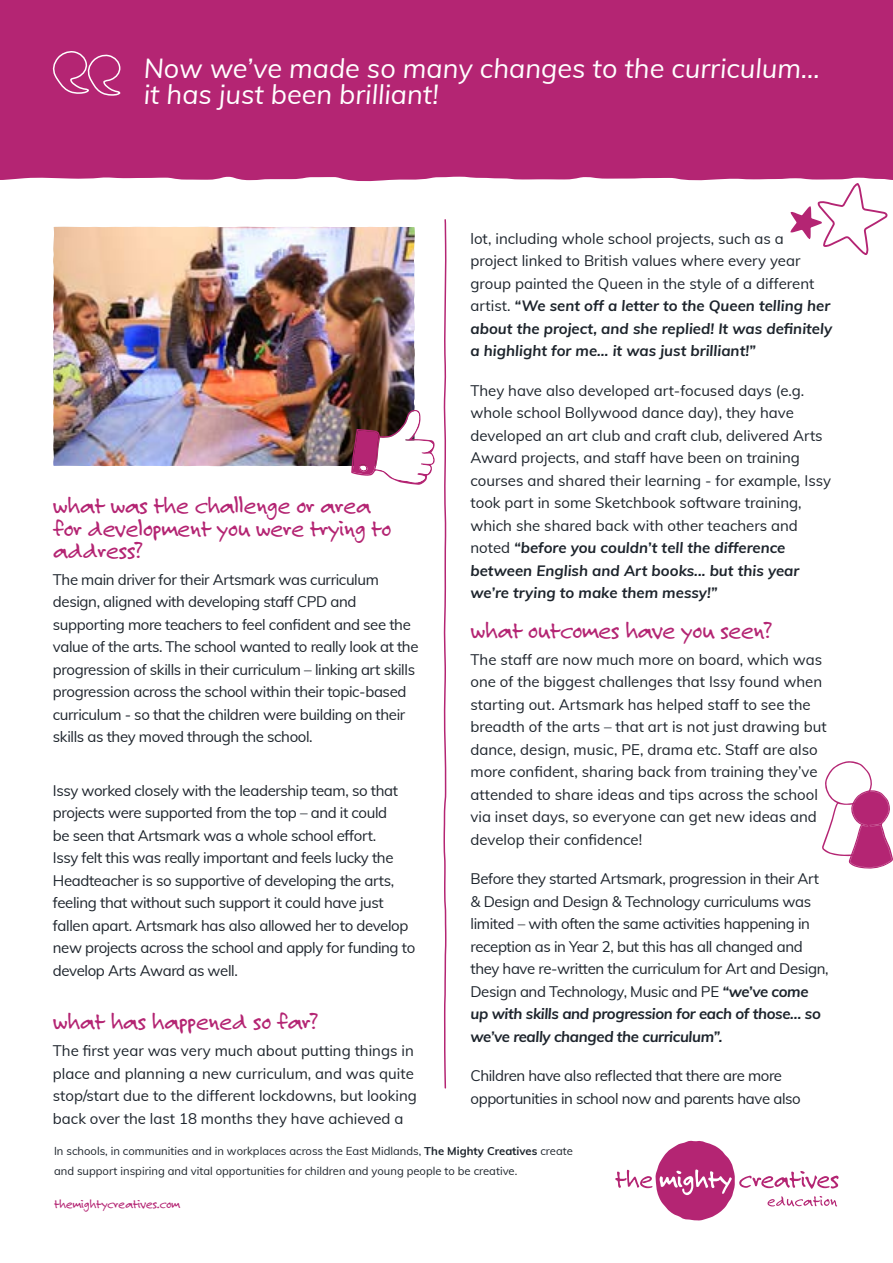
<style>
.page{position:relative;width:893px;height:1263px;background:#fff}
.page>*{position:absolute;margin:0;border:0;box-sizing:border-box;transform-origin:0 0}
.t1{font:italic 27px/25.5px "Muli";color:#fff}
.t2{font:25.5px/22.5px "Felt Tip Roman";letter-spacing:-.025em;color:#b42573}
.t3{font:15px/22.5px "Muli";color:#1d242c}
.t4{font:15px/22.5px "Muli";letter-spacing:-.025em;color:#1d242c}
.t5{font:13.5px "Felt Tip Roman";letter-spacing:-.025em;color:#b42573}
.t6{font:11.25px/19.5px "Muli";color:#1d242c}
.s1{font-weight:700;font-style:italic}
.s2{font-weight:700}
</style>
<div class="page">
<div style="left:0;top:0;width:893px;height:182px;background:#b42573"></div>
<svg style="left:615px;top:1141px;width:223px;height:79px"></svg>
<svg style="left:50px;top:51px;width:71px;height:46px;background:#bd4084"></svg>
<svg style="left:443px;top:219px;width:4px;height:870px"></svg>
<img style="left:237px;top:227px;width:178px;height:239px">
<img style="left:53px;top:227px;width:184px;height:239px">
<svg style="left:822px;top:761px;width:71px;height:108px"></svg>
<svg style="left:351px;top:409px;width:84px;height:76px"></svg>
<svg style="left:790px;top:177px;width:100px;height:78px"></svg>
<h1 class="t1" style="left:144px;top:54px;width:678px">Now we’ve made so many changes to the curriculum… it has just been brilliant!</h1>
<h2 class="t2" style="left:53px;top:494px;width:340px">what was the challenge or area for development you were trying to address?</h2>
<p class="t4" style="left:53px;top:567px;width:367px">The main driver for their Artsmark was curriculum design, aligned with developing staff CPD and supporting more teachers to feel confident and see the value of the arts. The school wanted to really look at the progression of skills in their curriculum – linking art skills progression across the school within their topic-based curriculum - so that the children were building on their skills as they moved through the school.</p>
<p class="t4" style="left:53px;top:778px;width:364px">Issy worked closely with the leadership team, so that projects were supported from the top – and it could<br>be seen that Artsmark was a whole school effort.<br>Issy felt this was really important and feels lucky the Headteacher is so supportive of developing the arts, feeling that without such support it could have just fallen apart. Artsmark has also allowed her to develop new projects across the school and apply for funding to develop Arts Award as well.</p>
<h2 class="t2" style="left:53px;top:1010px;width:267px">what has happened so far?</h2>
<p class="t3" style="left:53px;top:1039px;width:365px">The first year was very much about putting things in place and planning a new curriculum, and was quite stop/start due to the different lockdowns, but looking back over the last 18 months they have achieved a</p>
<p class="t3" style="left:470px;top:226px;width:363px">lot, including whole school projects, such as a project linked to British values where every year group painted the Queen in the style of a different artist. <span class="s1">“We sent off a letter to the Queen telling her about the project, and she replied! It was definitely a highlight for me… it was just brilliant!”</span></p>
<p class="t3" style="left:470px;top:378px;width:362px">They have also developed art-focused days (e.g. whole school Bollywood dance day), they have developed an art club and craft club, delivered Arts Award projects, and staff have been on training courses and shared their learning - for example, Issy took part in some Sketchbook software training, which she shared back with other teachers and noted <span class="s1">“before you couldn’t tell the difference between English and Art books... but this year we’re trying to make them messy!”</span></p>
<h2 class="t2" style="left:470px;top:619px;width:303px">what outcomes have you seen?</h2>
<p class="t3" style="left:470px;top:647px;width:358px">The staff are now much more on board, which was one of the biggest challenges that Issy found when starting out. Artsmark has helped staff to see the breadth of the arts – that art is not just drawing but dance, design, music, PE, drama etc. Staff are also more confident, sharing back from training they’ve attended to share ideas and tips across the school via inset days, so everyone can get new ideas and develop their confidence!</p>
<p class="t4" style="left:470px;top:867px;width:360px">Before they started Artsmark, progression in their Art &amp; Design and Design &amp; Technology curriculums was limited – with often the same activities happening in reception as in Year 2, but this has all changed and they have re-written the curriculum for Art and Design, Design and Technology, Music and PE <span class="s1">“we’ve come up with skills and progression for each of those… so we’ve really changed the curriculum”.</span></p>
<p class="t4" style="left:470px;top:1064px;width:332px">Children have also reflected that there are more opportunities in school now and parents have also</p>
<p class="t6" style="left:54px;top:1141px;width:520px">In schools, in communities and in workplaces across the East Midlands, <span class="s2">The Mighty Creatives</span> create and support inspiring and vital opportunities for children and young people to be creative.</p>
<p class="t5" style="left:54px;top:1195px;width:128px">themightycreatives.com</p>
</div>
